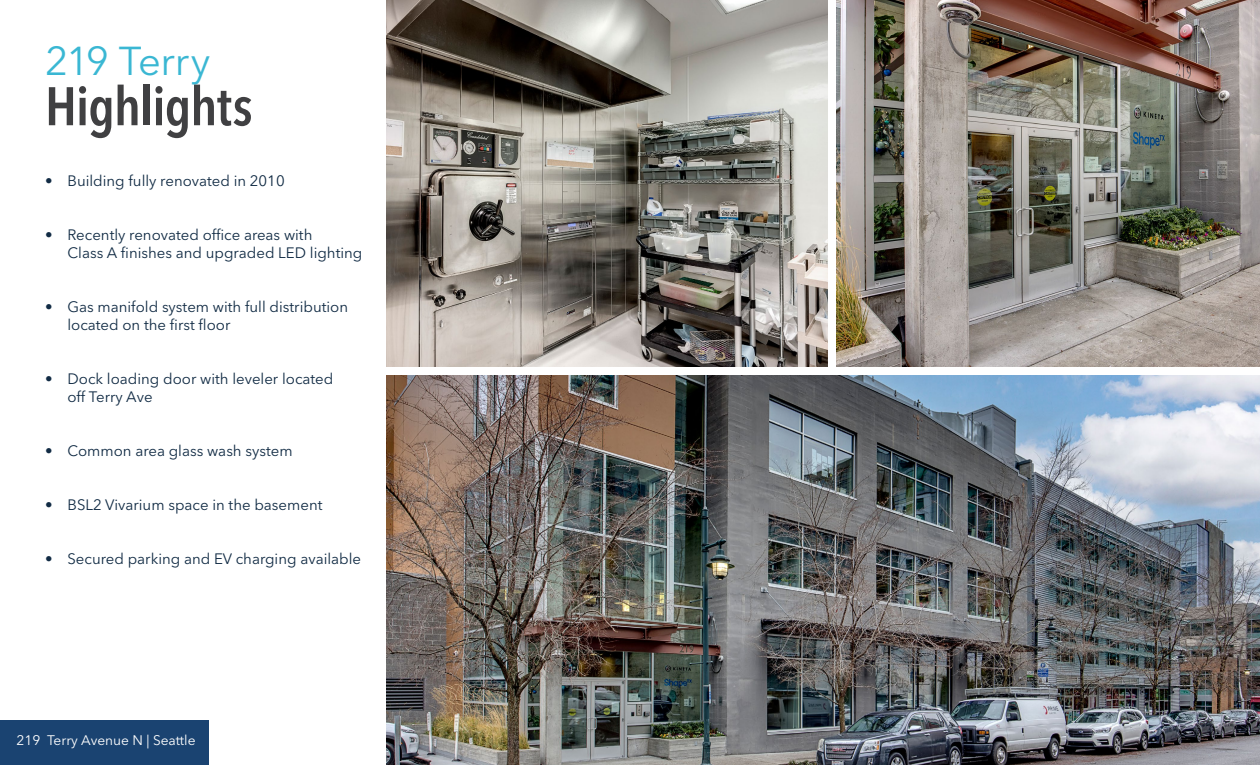
<style>
.page{position:relative;width:1260px;height:765px;background:#fff}
.page>*{position:absolute;margin:0;border:0;box-sizing:border-box;transform-origin:0 0}
.t1{font:600 condensed 53.75px "Avenir Next LT Pro";letter-spacing:-.02em;color:#404042}
.t2{font:40px "Avenir Next LT Pro";letter-spacing:-.03em;color:#3ab7d3}
.t3{font:15px/18px "Avenir Next LT Pro";color:#112b44}
.t4{font:13.75px "Avenir Next LT Pro";color:#fff}
</style>
<div class="page">
<img style="left:386px;top:0;width:441px;height:366px">
<img style="left:836px;top:0;width:424px;height:366px">
<img style="left:386px;top:375px;width:874px;height:390px">
<div style="left:0;top:720px;width:209px;height:45px;background:#1a4371"></div>
<h2 class="t2" style="left:45px;top:37px;width:167px">219 Terry</h2>
<h1 class="t1" style="left:45px;top:74px;width:209px">Highlights</h1>
<p class="t3" style="left:45px;top:172px;width:241px">• Building fully renovated in 2010</p>
<p class="t3" style="left:68px;top:226px;width:296px;text-indent:-22px">• Recently renovated office areas with<br>Class A finishes and upgraded LED lighting</p>
<p class="t3" style="left:68px;top:298px;width:282px;text-indent:-22px">• Gas manifold system with full distribution located on the first floor</p>
<p class="t3" style="left:68px;top:370px;width:267px;text-indent:-22px">• Dock loading door with leveler located off Terry Ave</p>
<p class="t3" style="left:45px;top:442px;width:249px">• Common area glass wash system</p>
<p class="t3" style="left:45px;top:496px;width:279px">• BSL2 Vivarium space in the basement</p>
<p class="t3" style="left:45px;top:550px;width:318px">• Secured parking and EV charging available</p>
<p class="t4" style="left:17px;top:732px;width:181px">219 Terry Avenue N | Seattle</p>
</div>
